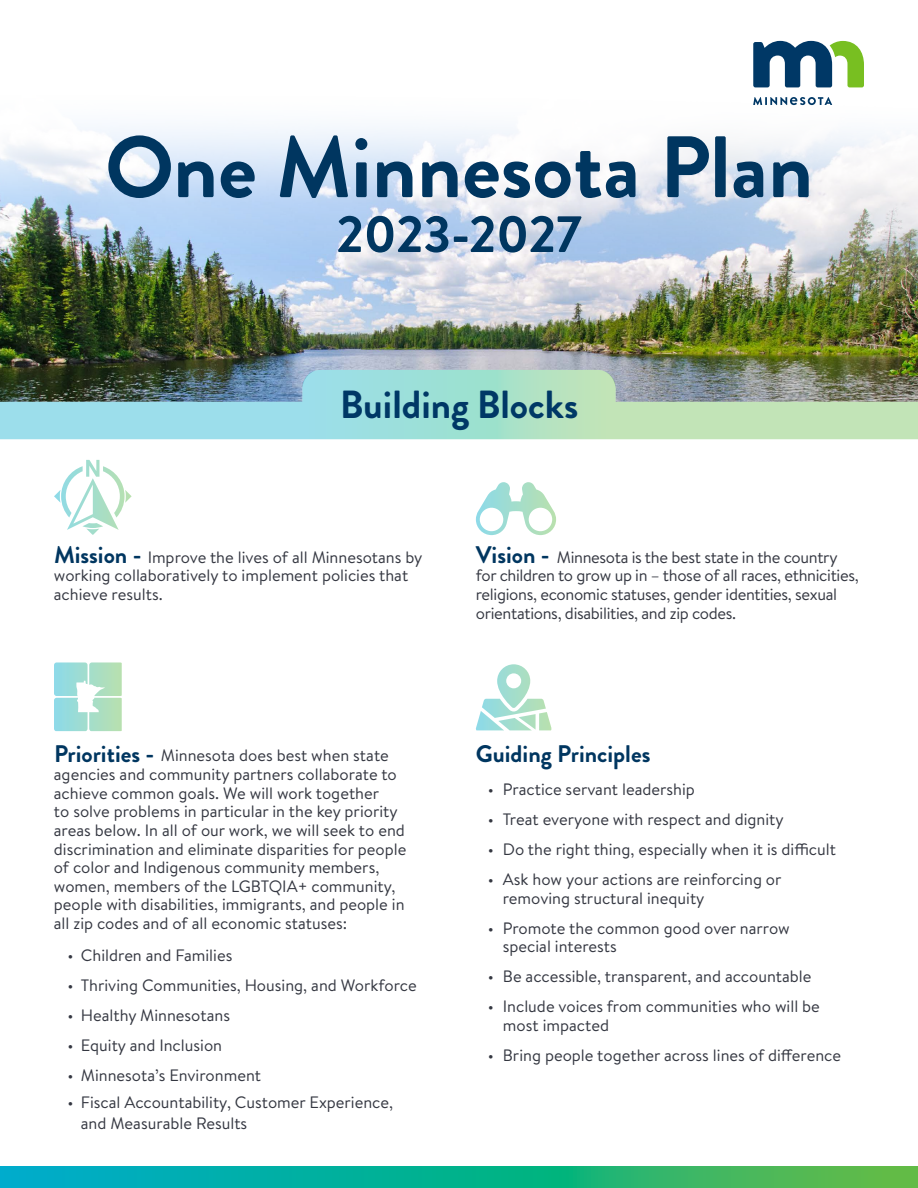
<style>
.page{position:relative;width:918px;height:1188px;background:#fff}
.page>*{position:absolute;margin:0;border:0;box-sizing:border-box;transform-origin:0 0}
.Heading_1{font:700 87px "Brandon Grotesque";color:#003660}
.Heading_1_Date{font:700 52.5px "Brandon Grotesque";color:#003660}
.Heading_2{font:700 39.15px "Brandon Grotesque";color:#003866}
.Heading_3{font:700 24px "Brandon Grotesque";color:#003660}
.List_Paragraph{font:16.5px/18.6px "Brandon Text";color:#343741}
.Paragraph_Style_1{font:16.5px/18.6px "Brandon Text";color:#343741}
.Paragraph_Style_1-2{font:16.5px/18.6px "Brandon Text";letter-spacing:-.02em;color:#343741}
</style>
<div class="page">
<img style="left:0;top:40px;width:918px;height:330px">
<svg style="left:0;top:1166px;width:918px;height:22px;background:#19b289"></svg>
<img style="left:0;top:370px;width:918px;height:69px">
<svg style="left:54px;top:460px;width:78px;height:75px"></svg>
<svg style="left:54px;top:662px;width:68px;height:69px;background:#b1e2d3"></svg>
<svg style="left:753px;top:41px;width:111px;height:46px"></svg>
<svg style="left:753px;top:97px;width:79px;height:8px"></svg>
<svg style="left:476px;top:482px;width:80px;height:53px"></svg>
<svg style="left:476px;top:664px;width:75px;height:66px"></svg>
<h1 class="Heading_1" style="left:105px;top:106px;width:710px">One Minnesota Plan</h1>
<h1 class="Heading_1_Date" style="left:337px;top:197px;width:246px">2023-2027</h1>
<h2 class="Heading_2" style="left:340px;top:377px;width:240px">Building Blocks</h2>
<h3 class="Heading_3" style="left:54px;top:538px;width:89px">Mission -</h3>
<p class="Paragraph_Style_1" style="left:148px;top:547px;width:276px">Improve the lives of all Minnesotans by</p>
<h3 class="Heading_3" style="left:476px;top:538px;width:75px">Vision -</h3>
<p class="Paragraph_Style_1" style="left:54px;top:566px;width:356px">working collaboratively to implement policies that achieve results.</p>
<p class="Paragraph_Style_1-2" style="left:476px;top:547px;width:384px;text-indent:81px">Minnesota is the best state in the country for children to grow up in – those of all races, ethnicities, religions, economic statuses, gender identities, sexual orientations, disabilities, and zip codes.</p>
<h3 class="Heading_3" style="left:54px;top:737px;width:102px">Priorities -</h3>
<h3 class="Heading_3" style="left:476px;top:737px;width:176px">Guiding Principles</h3>
<p class="Paragraph_Style_1" style="left:54px;top:746px;width:354px;text-indent:107px">Minnesota does best when state agencies and community partners collaborate to achieve common goals. We will work together<br>to solve problems in particular in the key priority areas below. In all of our work, we will seek to end discrimination and eliminate disparities for people of color and Indigenous community members, women, members of the LGBTQIA+ community, people with disabilities, immigrants, and people in all zip codes and of all economic statuses:</p>
<p class="List_Paragraph" style="left:67px;top:945px;width:167px">• Children and Families</p>
<p class="List_Paragraph" style="left:67px;top:975px;width:351px">• Thriving Communities, Housing, and Workforce</p>
<p class="List_Paragraph" style="left:67px;top:1005px;width:164px">• Healthy Minnesotans</p>
<p class="List_Paragraph" style="left:67px;top:1035px;width:156px">• Equity and Inclusion</p>
<p class="List_Paragraph" style="left:67px;top:1065px;width:195px">• Minnesota’s Environment</p>
<p class="List_Paragraph" style="left:81px;top:1091px;width:314px;line-height:21px;text-indent:-14px">• Fiscal Accountability, Customer Experience, and Measurable Results</p>
<p class="List_Paragraph" style="left:488px;top:780px;width:209px">• Practice servant leadership</p>
<p class="List_Paragraph" style="left:488px;top:810px;width:297px">• Treat everyone with respect and dignity</p>
<p class="List_Paragraph" style="left:488px;top:840px;width:350px">• Do the right thing, especially when it is difficult</p>
<p class="List_Paragraph" style="left:503px;top:870px;width:280px;text-indent:-15px">• Ask how your actions are reinforcing or removing structural inequity</p>
<p class="List_Paragraph" style="left:503px;top:918px;width:288px;text-indent:-15px">• Promote the common good over narrow special interests</p>
<p class="List_Paragraph" style="left:488px;top:967px;width:325px">• Be accessible, transparent, and accountable</p>
<p class="List_Paragraph" style="left:503px;top:997px;width:319px;text-indent:-15px">• Include voices from communities who will be most impacted</p>
<p class="List_Paragraph" style="left:488px;top:1046px;width:355px">• Bring people together across lines of difference</p>
</div>
